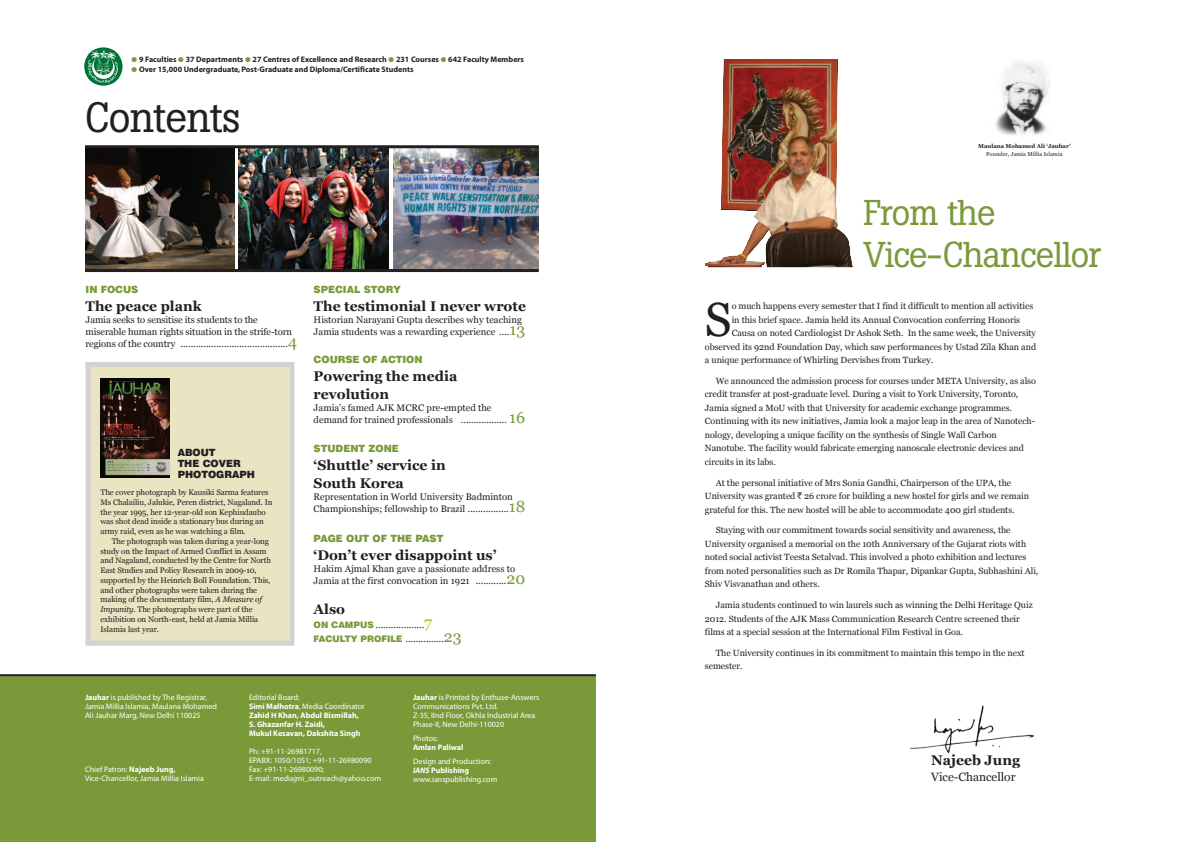
<style>
.page{position:relative;width:1191px;height:842px;background:#fff}
.page>*{position:absolute;margin:0;border:0;box-sizing:border-box;transform-origin:0 0}
.t1{font:48px "Georgia";color:#231f20}
.t2{font:41.8px "Boton";letter-spacing:-.02em;color:#231f20}
.t3{font:35.5px/42.6px "Boton";letter-spacing:-.025em;color:#7a9a3a}
.t4{font:700 14px/18px "Georgia";color:#231f20}
.t5{font:12px "Georgia";color:#231f20}
.t6{font:900 10px "Swiss 721 BT";color:#7a9a3a}
.t7{font:900 10px/11px "Swiss 721 BT";color:#231f20}
.t8{font:9.5px/12px "Georgia";color:#231f20}
.t9{font:9px/13.5px "Georgia";letter-spacing:-.005em;color:#231f20}
.t10{font:8px/9.8px "Georgia";letter-spacing:-.01em;color:#231f20}
.t11{font:8px/9px "Myriad Pro";color:#fff}
.t12{font:700 8px "Myriad";color:#231f20}
.t13{font:700 8px/9px "Myriad Pro";color:#fff}
.t14{font:5.7px "Georgia";color:#231f20}
.t15{font:700 5.7px "Georgia";color:#231f20}
.s1{color:#7a9a3a}
.s2{font-size:16px;color:#7a9a3a}
.s3{font-style:italic}
.s4{font-family:"Swiss 721 BT";font-weight:900;font-size:9px;color:#7a9a3a}
.s5{font-size:16px;color:#97c83c}
.s6{font-weight:700}
.s7{font-weight:400}
.s8{font-weight:700;font-style:italic}
.s9{font-family:"Rupee Foradian"}
</style>
<div class="page">
<div style="left:0;top:675px;width:595px;height:166px;background:#7a9a3a"></div>
<img style="left:910px;top:705px;width:124px;height:49px">
<svg style="left:84px;top:47px;width:38px;height:39px"></svg>
<img style="left:88px;top:50px;width:31px;height:33px">
<img style="left:705px;top:59px;width:148px;height:209px">
<img style="left:85px;top:148px;width:150px;height:121px">
<img style="left:239px;top:148px;width:149px;height:121px">
<img style="left:393px;top:148px;width:146px;height:121px">
<hr style="left:85px;top:145px;width:454px;height:3px;background:#231f20">
<hr style="left:85px;top:269px;width:454px;height:3px;background:#231f20">
<img style="left:995px;top:59px;width:55px;height:77px">
<hr style="left:0;top:674px;width:596px;height:2px;background:#231f20">
<div style="left:90px;top:367px;width:199px;height:274px;background:#e9e5c3"></div>
<div style="left:86px;top:362px;width:208px;height:284px;border:5px solid #d1d2d4"></div>
<img style="left:100px;top:379px;width:69px;height:99px">
<p class="t12" style="left:132px;top:57px;width:394px"><span class="s1">●</span> 9 Faculties <span class="s1">●</span> 37 Departments <span class="s1">●</span> 27 Centres of Excellence and Research <span class="s1">●</span> 231 Courses <span class="s1">●</span> 642 Faculty Members</p>
<p class="t12" style="left:132px;top:66px;width:283px"><span class="s1">●</span> Over 15,000 Undergraduate,Post-Graduate and Diploma/Certificate Students</p>
<h2 class="t2" style="left:85px;top:102px;width:157px">Contents</h2>
<p class="t6" style="left:86px;top:285px;width:54px">IN FOCUS</p>
<h3 class="t4" style="left:86px;top:297px;width:118px">The peace plank</h3>
<p class="t8" style="left:86px;top:313px;width:213px">Jamia seeks to sensitise its students to the miserable human rights situation in the strife-torn regions of the country ..........................................<span class="s2">4</span></p>
<p class="t7" style="left:178px;top:448px;width:79px">ABOUT<br>THE COVER<br>PHOTOGRAPH</p>
<p class="t10" style="left:100px;top:487px;width:173px">The cover photograph by Kausiki Sarma features Ms Chalailiu, Jalukie, Peren district, Nagaland. In the year 1995, her 12-year-old son Kephiudaubo was shot dead inside a stationary bus during an army raid, even as he was watching a film.</p>
<p class="t10" style="left:100px;top:536px;width:172px;text-indent:11px">The photograph was taken during a year-long study on the Impact of Armed Conflict in Assam and Nagaland, conducted by the Centre for North East Studies and Policy Research in 2009-10, supported by the Heinrich Boll Foundation. This, and other photographs were taken during the making of the documentary film, <span class="s3">A Measure of Impunity</span>. The photographs were part of the exhibition on North-east, held at Jamia Millia Islamia last year.</p>
<p class="t6" style="left:314px;top:285px;width:89px">SPECIAL STORY</p>
<h3 class="t4" style="left:314px;top:297px;width:214px">The testimonial I never wrote</h3>
<p class="t8" style="left:314px;top:313px;width:213px">Historian Narayani Gupta describes why teaching<br>Jamia students was a rewarding experience ....<span class="s2">13</span></p>
<p class="t6" style="left:314px;top:356px;width:111px">COURSE OF ACTION</p>
<h3 class="t4" style="left:314px;top:367px;width:145px">Powering the media revolution</h3>
<p class="t8" style="left:314px;top:402px;width:213px">Jamia’s famed AJK MCRC pre-empted the demand for trained professionals .................. <span class="s2">16</span></p>
<p class="t6" style="left:314px;top:445px;width:87px">STUDENT ZONE</p>
<h3 class="t4" style="left:314px;top:456px;width:134px">‘Shuttle’ service in<br>South Korea</h3>
<p class="t8" style="left:314px;top:491px;width:213px">Representation in World University Badminton<br>Championships; fellowship to Brazil ................<span class="s2">18</span></p>
<p class="t6" style="left:314px;top:535px;width:131px">PAGE OUT OF THE PAST</p>
<h3 class="t4" style="left:314px;top:546px;width:184px">‘Don’t ever disappoint us’</h3>
<p class="t8" style="left:314px;top:563px;width:213px">Hakim Ajmal Khan gave a passionate address to<br>Jamia at the first convocation in 1921 ............<span class="s2">20</span></p>
<h3 class="t4" style="left:314px;top:600px;width:33px">Also</h3>
<p class="t8" style="left:314px;top:618px;width:150px;line-height:14px"><span class="s4">ON CAMPUS</span> ...................<span class="s5">7<br></span><span class="s4">FACULTY PROFILE</span> ...............<span class="s2">23</span></p>
<p class="t11" style="left:85px;top:693px;width:133px"><span class="s6">Jauhar</span> is published by The Registrar,<br>Jamia Millia Islamia, Maulana Mohamed<br>Ali Jauhar Marg, New Delhi 110025</p>
<p class="t11" style="left:85px;top:765px;width:120px">Chief Patron: <span class="s6">Najeeb Jung,<br></span>Vice-Chancellor, Jamia Millia Islamia</p>
<p class="t13" style="left:249px;top:693px;width:117px"><span class="s7">Editorial Board:<br></span>Simi Malhotra<span class="s7">, Media Coordinator<br></span>Zahid H Khan, Abdul Bismillah,<br>S. Ghazanfar H. Zaidi,<br>Mukul Kesavan, Dakshita Singh</p>
<p class="t11" style="left:249px;top:747px;width:134px">Ph: +91-11-26981717,<br>EPABX: 1050/1051; +91-11-26980090<br>Fax: +91-11-26980090;<br>E-mail: mediajmi_outreach@yahoo.com</p>
<p class="t11" style="left:413px;top:693px;width:128px"><span class="s6">Jauhar</span> is Printed by Enthuse-Answers Communications Pvt. Ltd.<br>Z-35, IInd Floor, Okhla Industrial Area Phase-II, New Delhi-110020</p>
<p class="t11" style="left:413px;top:734px;width:26px">Photos:</p>
<p class="t13" style="left:413px;top:743px;width:52px">Amlan Paliwal</p>
<p class="t11" style="left:413px;top:757px;width:86px">Design and Production:<br><span class="s8">IANS</span> <span class="s6">Publishing </span>www.ianspublishing.com</p>
<p class="t15" style="left:978px;top:143px;width:94px">Maulana Mohamed Ali ‘Jauhar’</p>
<p class="t14" style="left:986px;top:151px;width:78px">Founder, Jamia Millia Islamia</p>
<h3 class="t3" style="left:863px;top:194px;width:239px">From the<br>Vice-Chancellor</h3>
<h1 class="t1" style="left:705px;top:292px;width:28px">S</h1>
<p class="t9" style="left:731px;top:299px;width:303px">o much happens every semester that I find it difficult to mention all activities</p>
<p class="t9" style="left:731px;top:313px;width:290px">in this brief space. Jamia held its Annual Convocation conferring Honoris</p>
<p class="t9" style="left:731px;top:326px;width:306px">Causa on noted Cardiologist Dr Ashok Seth. In the same week, the University</p>
<p class="t9" style="left:705px;top:340px;width:333px">observed its 92nd Foundation Day, which saw performances by Ustad Zila Khan and</p>
<p class="t9" style="left:705px;top:353px;width:230px">a unique performance of Whirling Dervishes from Turkey.</p>
<p class="t9" style="left:705px;top:374px;width:332px;text-indent:11px">We announced the admission process for courses under META University, as also credit transfer at post-graduate level. During a visit to York University, Toronto, Jamia signed a MoU with that University for academic exchange programmes.<br>Continuing with its new initiatives, Jamia look a major leap in the area of Nanotech&shy;nology, developing a unique facility on the synthesis of Single Wall Carbon Nanotube. The facility would fabricate emerging nanoscale electronic devices and circuits in its labs.</p>
<p class="t9" style="left:705px;top:476px;width:326px;text-indent:11px">At the personal initiative of Mrs Sonia Gandhi, Chairperson of the UPA, the<br>University was granted <span class="s9">`</span> 26 crore for building a new hostel for girls and we remain grateful for this. The new hostel will be able to accommodate 400 girl students.</p>
<p class="t9" style="left:705px;top:523px;width:335px;text-indent:11px">Staying with our commitment towards social sensitivity and awareness, the University organised a memorial on the 10th Anniversary of the Gujarat riots with noted social activist Teesta Setalvad. This involved a photo exhibition and lectures from noted personalities such as Dr Romila Thapar, Dipankar Gupta, Subhashini Ali, Shiv Visvanathan and others.</p>
<p class="t9" style="left:705px;top:598px;width:329px;text-indent:11px">Jamia students continued to win laurels such as winning the Delhi Heritage Quiz<br>2012. Students of the AJK Mass Communication Research Centre screened their films at a special session at the International Film Festival in Goa.</p>
<p class="t9" style="left:705px;top:646px;width:321px;text-indent:11px">The University continues in its commitment to maintain this tempo in the next semester.</p>
<h3 class="t4" style="left:931px;top:751px;width:91px">Najeeb Jung</h3>
<h3 class="t5" style="left:931px;top:770px;width:86px">Vice-Chancellor</h3>
</div>
